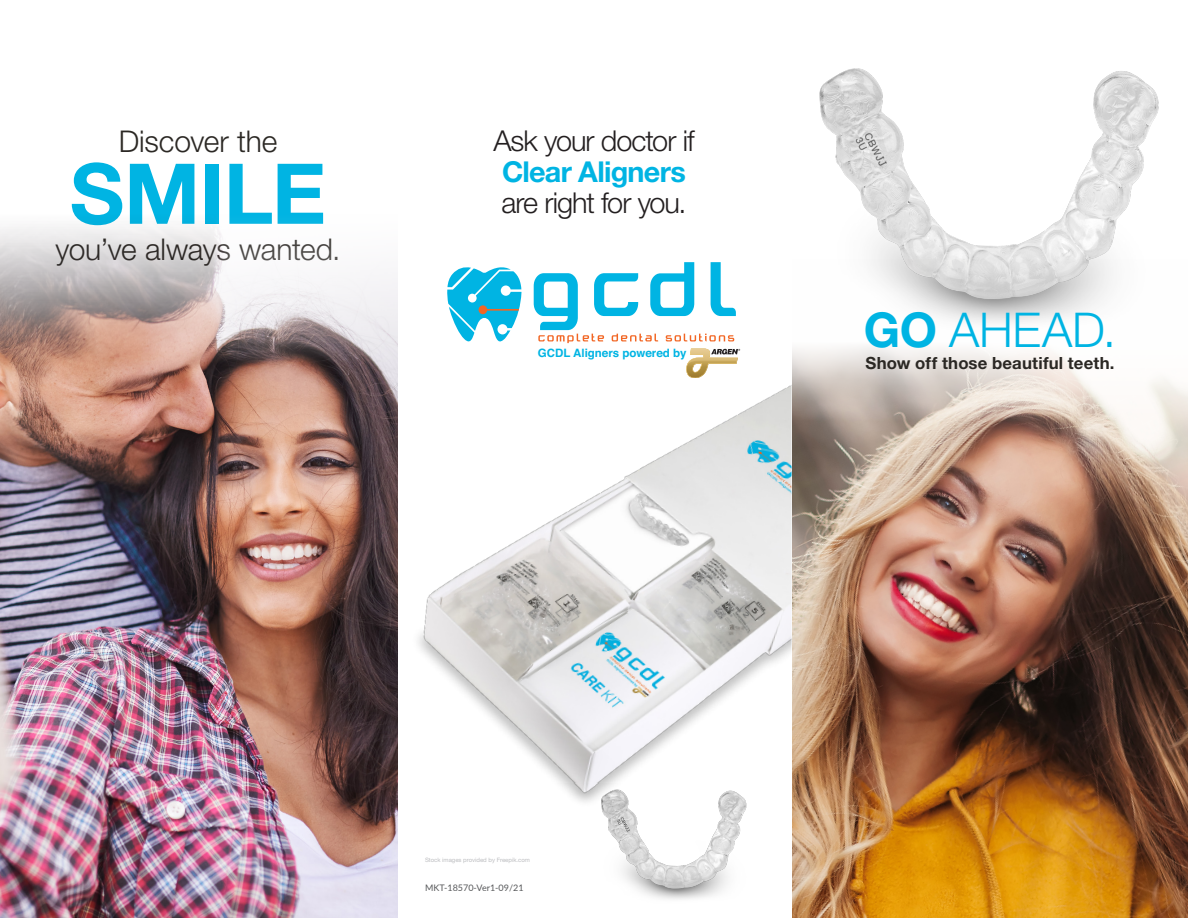
<style>
.page{position:relative;width:1188px;height:918px;background:#fff}
.page>*{position:absolute;margin:0;border:0;box-sizing:border-box;transform-origin:0 0}
.t1{font:700 84px "Helvetica Neue LT Std";letter-spacing:-.01em;color:#00b4e3}
.t2{font:300 48px "Helvetica Neue LT Std";letter-spacing:-.005em;color:#00b4e3}
.t3{font:300 30px "Helvetica Neue LT Std";letter-spacing:-.01em;color:#2b2824}
.t4{font:300 28.8px "Helvetica Neue LT Std";letter-spacing:-.035em;color:#231f20}
.t5{font:700 28.8px "Helvetica Neue LT Std";letter-spacing:-.025em;color:#00b4e3}
.t6{font:700 16.8px "Helvetica Neue LT Std";letter-spacing:.01em;color:#2b2824}
.t7{font:700 11.55px "Helvetica";color:#00b4e3}
.t8{font:9px "Lato";color:#57585a}
.t9{font:6px "Helvetica Neue LT Std";color:#bcbdc0}
.s1{font-weight:700}
</style>
<div class="page">
<img style="left:418px;top:348px;width:374px;height:437px">
<img style="left:562px;top:785px;width:185px;height:114px">
<img style="left:0;top:226px;width:398px;height:692px">
<img style="left:792px;top:399px;width:396px;height:519px">
<img style="left:792px;top:68px;width:396px;height:331px">
<svg style="left:447px;top:267px;width:74px;height:75px"></svg>
<svg style="left:534px;top:262px;width:202px;height:81px"></svg>
<svg style="left:685px;top:349px;width:55px;height:29px"></svg>
<p class="t3" style="left:119px;top:123px;width:160px">Discover the</p>
<p class="t1" style="left:70px;top:142px;width:258px">SMILE</p>
<p class="t3" style="left:55px;top:231px;width:287px">you’ve always wanted.</p>
<p class="t4" style="left:493px;top:123px;width:203px">Ask your doctor if</p>
<p class="t5" style="left:502px;top:154px;width:185px">Clear Aligners</p>
<p class="t4" style="left:501px;top:185px;width:187px">are right for you.</p>
<p class="t7" style="left:538px;top:344px;width:150px">GCDL Aligners powered by</p>
<p class="t2" style="left:864px;top:301px;width:254px"><span class="s1">GO</span> AHEAD.</p>
<p class="t6" style="left:865px;top:353px;width:251px">Show off those beautiful teeth.</p>
<p class="t9" style="left:425px;top:857px;width:106px">Stock images provided by Freepik.com</p>
<p class="t8" style="left:425px;top:882px;width:100px">MKT-18570-Ver1-09/21</p>
</div>
